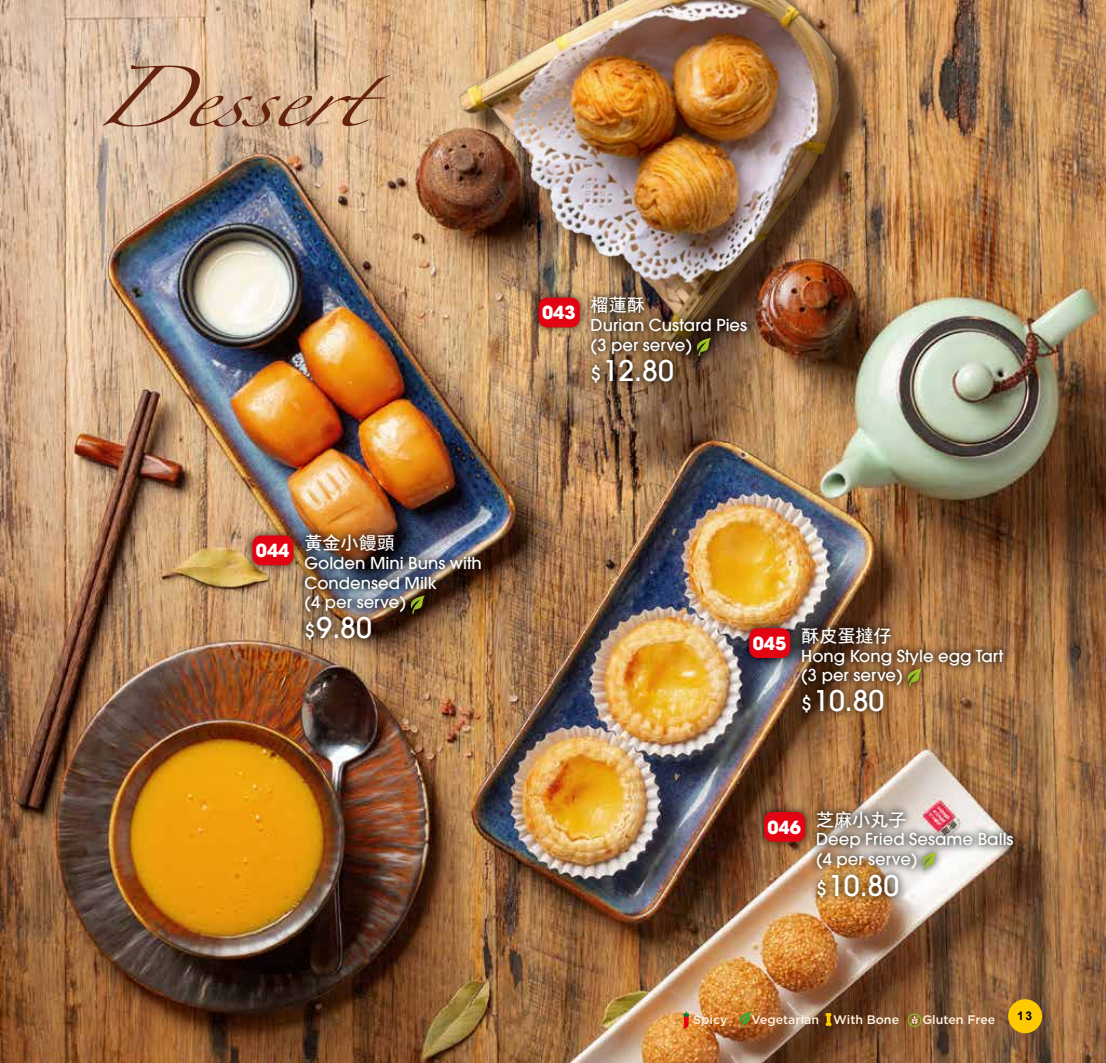
<style>
.page{position:relative;width:1106px;height:1063px;background:#fff}
.page>*{position:absolute;margin:0;border:0;box-sizing:border-box;transform-origin:0 0}
.t1{font:italic 54px "Zapfino";color:#64230f;scale:1.17 1}
.t2{font:500 28.5px "Avant Garde LT";color:#fff}
.t3{font:18px "FZYOUH 509 R GB1 4";color:#fff}
.t4{font:700 18px "Avant Garde LT";color:#fff}
.t5{font:500 16.5px/19.8px "Avant Garde LT";color:#fff}
.t6{font:500 12.45px "Gotham";color:#fff1e0}
.t7{font:700 12px "Arial";color:#000}
.s1{font-size:19.5px}
</style>
<div class="page">
<img style="left:0;top:0;width:1106px;height:1063px">
<div style="left:754px;top:802px;width:268px;height:104px;background:#000;opacity:.62"></div>
<div style="left:764px;top:812px;width:41px;height:30px;background:#e30413;border-radius:9px"></div>
<svg style="left:921px;top:853px;width:15px;height:18px"></svg>
<div style="left:740px;top:618px;width:272px;height:103px;background:#000;opacity:.62"></div>
<div style="left:749px;top:628px;width:41px;height:30px;background:#e30413;border-radius:9px"></div>
<svg style="left:906px;top:669px;width:15px;height:18px"></svg>
<div style="left:243px;top:526px;width:247px;height:122px;background:#000;opacity:.62"></div>
<div style="left:252px;top:535px;width:41px;height:30px;background:#e30413;border-radius:9px"></div>
<svg style="left:409px;top:596px;width:16px;height:18px"></svg>
<img style="left:405px;top:0;width:468px;height:368px">
<div style="left:529px;top:288px;width:226px;height:104px;background:#000;opacity:.62"></div>
<div style="left:538px;top:298px;width:41px;height:29px;background:#e30413;border-radius:9px"></div>
<svg style="left:695px;top:338px;width:16px;height:18px"></svg>
<svg style="left:738px;top:1011px;width:14px;height:17px"></svg>
<svg style="left:683px;top:1011px;width:6px;height:18px"></svg>
<svg style="left:825px;top:1013px;width:6px;height:13px"></svg>
<svg style="left:907px;top:1013px;width:14px;height:14px"></svg>
<div style="left:1008px;top:999px;width:34px;height:34px;background:#ffca00;border-radius:50%"></div>
<h1 class="t1" style="left:92px;top:75px;width:297px">Dessert</h1>
<p class="t4" style="left:256px;top:539px;width:35px">044</p>
<p class="t3" style="left:304px;top:533px;width:92px">黃金小饅頭</p>
<p class="t5" style="left:304px;top:553px;width:179px">Golden Mini Buns with<br>Condensed Milk<br>(4 per serve)</p>
<h2 class="t2" style="left:304px;top:610px;width:69px"><span class="s1">$</span>9.80</h2>
<p class="t4" style="left:542px;top:301px;width:35px">043</p>
<p class="t3" style="left:590px;top:295px;width:56px">榴蓮酥</p>
<p class="t5" style="left:590px;top:315px;width:158px">Durian Custard Pies (3 per serve)</p>
<h2 class="t2" style="left:590px;top:353px;width:85px"><span class="s1">$</span>12.80</h2>
<p class="t4" style="left:752px;top:632px;width:35px">045</p>
<p class="t3" style="left:801px;top:626px;width:92px">酥皮蛋撻仔</p>
<p class="t5" style="left:801px;top:646px;width:204px">Hong Kong Style egg Tart (3 per serve)</p>
<h2 class="t2" style="left:801px;top:683px;width:85px"><span class="s1">$</span>10.80</h2>
<p class="t4" style="left:767px;top:815px;width:35px">046</p>
<p class="t3" style="left:816px;top:810px;width:92px">芝麻小丸子</p>
<p class="t5" style="left:816px;top:829px;width:199px">Deep Fried Sesame Balls (4 per serve)</p>
<h2 class="t2" style="left:816px;top:868px;width:85px"><span class="s1">$</span>10.80</h2>
<p class="t6" style="left:693px;top:1011px;width:36px">Spicy</p>
<p class="t6" style="left:751px;top:1011px;width:149px">Vegetarian With Bone</p>
<p class="t6" style="left:922px;top:1011px;width:74px">Gluten Free</p>
<p class="t7" style="left:1017px;top:1008px;width:16px">13</p>
</div>
